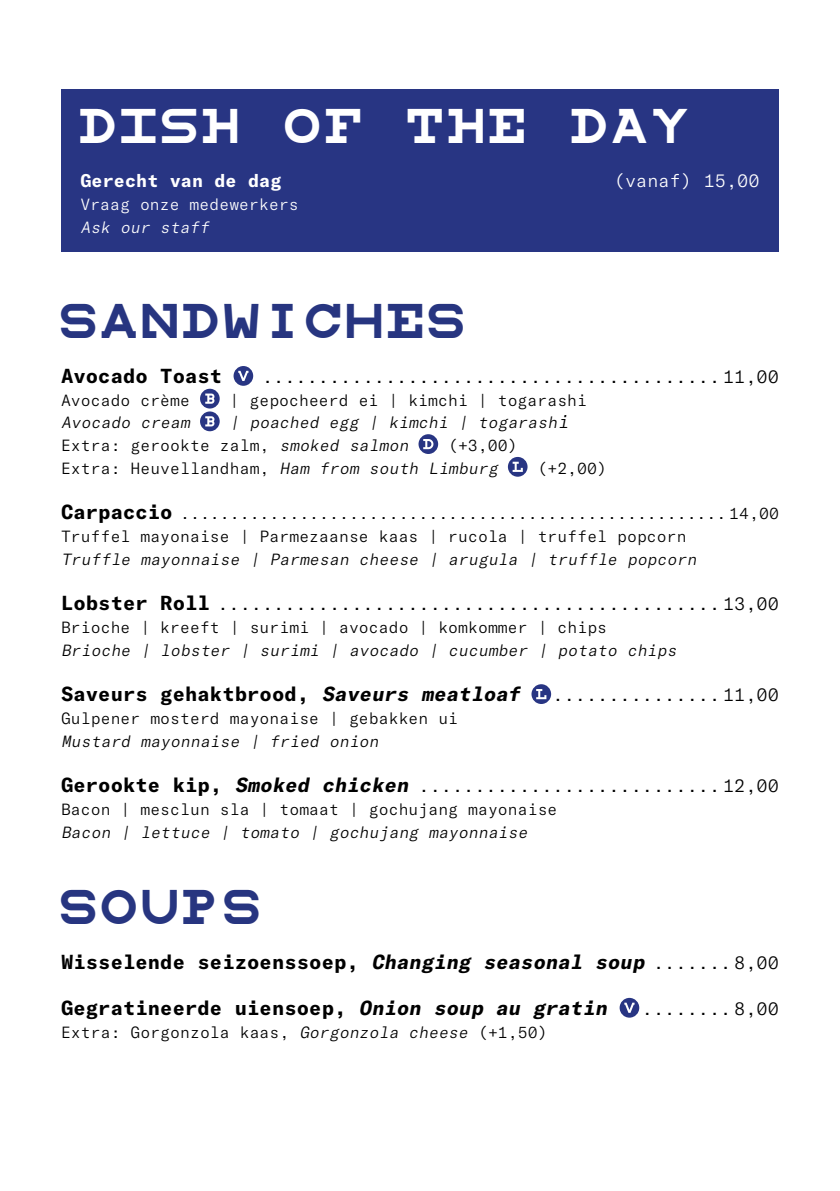
<style>
.page{position:relative;width:840px;height:1191px;background:#fff}
.page>*{position:absolute;margin:0;border:0;box-sizing:border-box;transform-origin:0 0}
.t1{font:34px "Snellen";color:#273580}
.t2{font:500 34px "Snellen MK";color:#fff}
.t3{font:700 20px "GT America Mono";color:#000}
.t4{font:300 18px "GT America Mono";color:#000}
.t5{font:700 18px "GT America Mono";color:#fff}
.t6{font:300 18px "GT America Mono";color:#fff}
.t7{font:300 16px/22.8px "GT America Mono";color:#000}
.t8{font:italic 300 16px/22.8px "GT America Mono";color:#000}
.t9{font:300 16px "GT America Mono";color:#fff}
.t10{font:italic 300 16px "GT America Mono";color:#fff}
.s1{font-size:18px}
.s2{font-style:normal}
.s3{font-style:italic}
.s4{font-weight:700;font-size:20px}
.s5{font-weight:700;font-style:italic;font-size:20px}
.s6{font-weight:300;font-size:18px}
</style>
<div class="page">
<svg style="left:233px;top:366px;width:20px;height:20px"></svg>
<svg style="left:238px;top:371px;width:10px;height:10px"></svg>
<div style="left:200px;top:389px;width:19px;height:19px;background:#283583;border-radius:50%"></div>
<svg style="left:205px;top:393px;width:9px;height:11px"></svg>
<svg style="left:200px;top:411px;width:19px;height:20px"></svg>
<svg style="left:205px;top:416px;width:9px;height:10px"></svg>
<svg style="left:418px;top:434px;width:20px;height:20px"></svg>
<svg style="left:423px;top:439px;width:10px;height:10px"></svg>
<svg style="left:507px;top:457px;width:20px;height:20px"></svg>
<svg style="left:512px;top:462px;width:10px;height:10px"></svg>
<svg style="left:531px;top:684px;width:20px;height:20px"></svg>
<svg style="left:536px;top:689px;width:10px;height:10px"></svg>
<div style="left:619px;top:998px;width:20px;height:19px;background:#283583;border-radius:50%"></div>
<svg style="left:624px;top:1002px;width:10px;height:10px"></svg>
<div style="left:61px;top:90px;width:717px;height:162px;background:#283583"></div>
<h1 class="t2" style="left:80px;top:112px;width:615px">DISH OF THE DAY</h1>
<p class="t5" style="left:80px;top:170px;width:202px">Gerecht van de dag</p>
<p class="t6" style="left:613px;top:171px;width:147px">(vanaf) 15,00</p>
<p class="t9" style="left:80px;top:195px;width:220px">Vraag onze medewerkers</p>
<p class="t10" style="left:80px;top:218px;width:134px">Ask our staff</p>
<h1 class="t1" style="left:61px;top:306px;width:410px">SANDWICHES</h1>
<p class="t3" style="left:61px;top:364px;width:163px">Avocado Toast</p>
<p class="t4" style="left:262px;top:366px;width:518px">......................................... 11,00</p>
<p class="t7" style="left:61px;top:389px;width:130px">Avocado crème</p>
<p class="t7" style="left:229px;top:389px;width:359px">| gepocheerd ei | kimchi | togarashi</p>
<p class="t8" style="left:61px;top:411px;width:134px">Avocado cream</p>
<p class="t8" style="left:61px;top:411px;width:512px;text-indent:168px">| poached egg | kimchi | togarash<span class="s1">i<br></span><span class="s2">Extra: gerookte zalm,</span> smoked salmon</p>
<p class="t7" style="left:61px;top:434px;width:458px;text-indent:387px">(+3,00)<br>Extra: Heuvellandham, <span class="s3">Ham from south Limburg</span></p>
<p class="t7" style="left:537px;top:457px;width:71px">(+2,00)</p>
<p class="t7" style="left:61px;top:502px;width:719px"><span class="s4">Carpaccio</span> ....................................................... 14,00<br>Truffel mayonaise | Parmezaanse kaas | rucola | truffel popcorn</p>
<p class="t8" style="left:61px;top:548px;width:640px">Truffle mayonnaise | Parmesan cheese | arugula | truffle popcorn</p>
<p class="t4" style="left:61px;top:594px;width:719px"><span class="s4">Lobster Roll</span> ............................................. 13,00</p>
<p class="t7" style="left:61px;top:616px;width:547px">Brioche | kreeft | surimi | avocado | komkommer | chips</p>
<p class="t8" style="left:61px;top:639px;width:620px">Brioche | lobster | surimi | avocado | cucumber | potato chips</p>
<p class="t3" style="left:61px;top:682px;width:464px">Saveurs gehaktbrood, <span class="s3">Saveurs meatloaf</span></p>
<p class="t4" style="left:552px;top:684px;width:228px">............... 11,00</p>
<p class="t7" style="left:61px;top:707px;width:398px">Gulpener mosterd mayonaise | gebakken ui</p>
<p class="t8" style="left:61px;top:730px;width:322px">Mustard mayonnaise | fried onion</p>
<p class="t4" style="left:61px;top:775px;width:719px"><span class="s4">Gerookte kip,</span> <span class="s5">Smoked chicken</span> ........................... 12,00</p>
<p class="t7" style="left:61px;top:798px;width:498px">Bacon | mesclun sla | tomaat | gochujang mayonaise</p>
<p class="t8" style="left:61px;top:820px;width:471px">Bacon | lettuce | tomato | gochujang mayonnaise</p>
<h1 class="t1" style="left:61px;top:892px;width:206px">SOUPS</h1>
<p class="t3" style="left:61px;top:950px;width:719px">Wisselende seizoenssoep, <span class="s3">Changing seasonal soup</span> <span class="s6">....... 8,00</span></p>
<p class="t3" style="left:61px;top:996px;width:551px">Gegratineerde uiensoep, <span class="s3">Onion soup au gratin</span></p>
<p class="t4" style="left:641px;top:998px;width:138px">........ 8,00</p>
<p class="t7" style="left:61px;top:1020px;width:488px">Extra: Gorgonzola kaas, <span class="s3">Gorgonzola cheese</span> (+1,50)</p>
</div>
